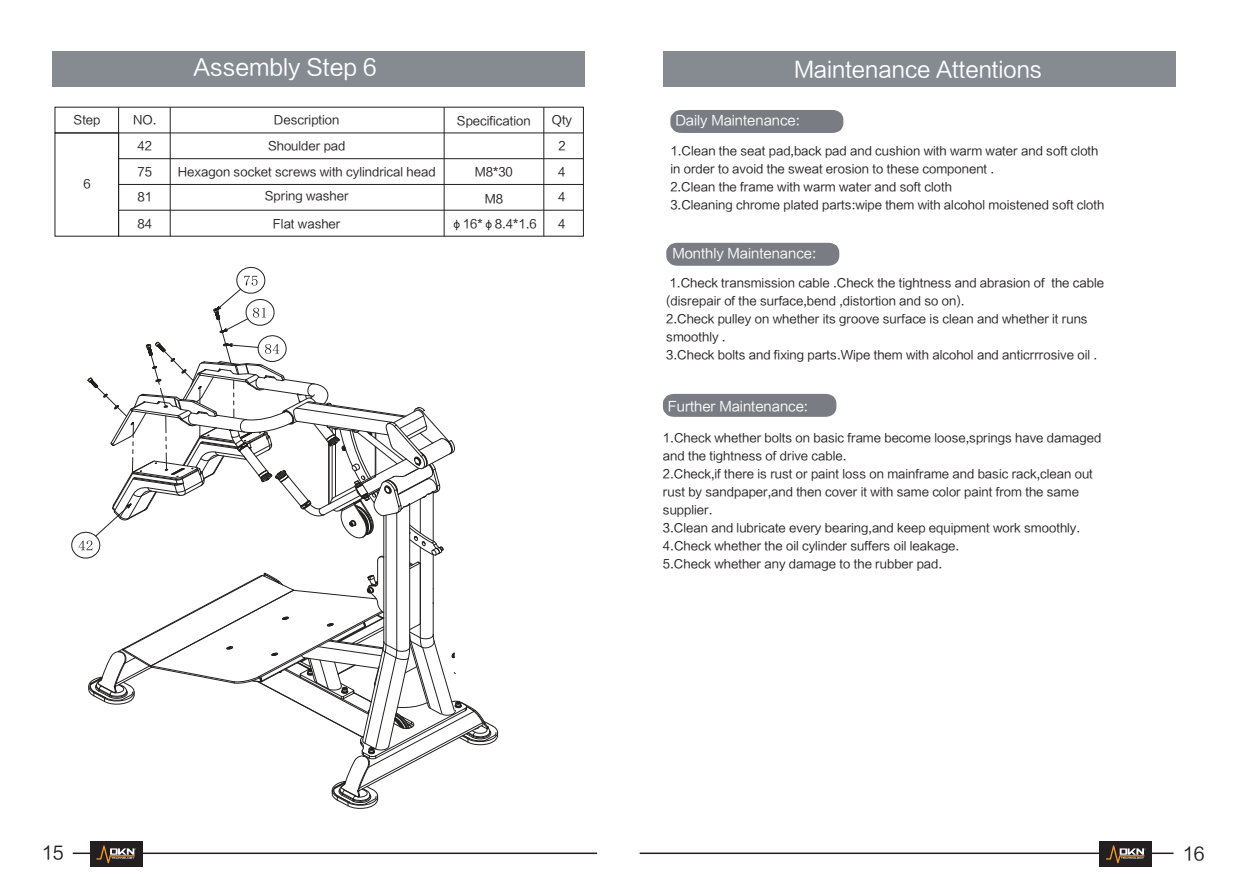
<style>
.page{position:relative;width:1234px;height:893px;background:#fff}
.page>*{position:absolute;margin:0;border:0;box-sizing:border-box;transform-origin:0 0}
.t1{font:22.5px "FZLTHJW GB1 0";color:#fff}
.t2{font:21.75px "FZLTHJW GB1 0";color:#fff}
.t3{font:18px "FZLTHJW GB1 0";color:#231f20}
.t4{font:13.5px "FZLTHJW GB1 0";color:#fff}
.t5{font:12px/18px "FZLTHJW GB1 0";color:#231f20}
</style>
<div class="page">
<div style="left:52px;top:51px;width:532px;height:35px;background:#868b92"></div>
<svg style="left:71px;top:266px;width:428px;height:543px"></svg>
<div style="left:662px;top:51px;width:512px;height:35px;background:#868b92"></div>
<svg style="left:55px;top:107px;width:528px;height:130px"></svg>
<hr style="left:119px;top:184px;width:464px;height:1px;background:#231f20">
<hr style="left:119px;top:210px;width:464px;height:1px;background:#231f20">
<hr style="left:119px;top:158px;width:464px;height:1px;background:#231f20">
<hr style="left:119px;top:133px;width:464px;height:1px;background:#231f20">
<hr style="left:543px;top:107px;width:1px;height:129px;background:#231f20">
<hr style="left:444px;top:107px;width:1px;height:129px;background:#231f20">
<hr style="left:170px;top:107px;width:1px;height:129px;background:#231f20">
<svg style="left:118px;top:107px;width:1px;height:26px"></svg>
<div style="left:670px;top:110px;width:173px;height:23px;background:#797c82"></div>
<div style="left:666px;top:243px;width:173px;height:23px;background:#797c82"></div>
<div style="left:663px;top:394px;width:173px;height:23px;background:#797c82"></div>
<hr style="left:73px;top:852px;width:524px;height:2px;background:#231f20">
<hr style="left:639px;top:852px;width:534px;height:2px;background:#231f20">
<div style="left:90px;top:842px;width:53px;height:25px;background:#231f20"></div>
<svg style="left:96px;top:845px;width:40px;height:18px"></svg>
<div style="left:1099px;top:842px;width:52px;height:25px;background:#231f20"></div>
<svg style="left:1106px;top:845px;width:39px;height:18px"></svg>
<h1 class="t1" style="left:193px;top:55px;width:185px">Assembly Step 6</h1>
<p class="t5" style="left:74px;top:111px;width:28px">Step</p>
<p class="t5" style="left:133px;top:111px;width:25px">NO.</p>
<p class="t5" style="left:274px;top:111px;width:67px">Description</p>
<p class="t5" style="left:457px;top:112px;width:75px">Specification</p>
<p class="t5" style="left:551px;top:111px;width:22px">Qty</p>
<p class="t5" style="left:83px;top:175px;width:9px">6</p>
<p class="t5" style="left:137px;top:137px;width:16px">42</p>
<p class="t5" style="left:268px;top:137px;width:79px">Shoulder pad</p>
<p class="t5" style="left:558px;top:137px;width:9px">2</p>
<p class="t5" style="left:137px;top:163px;width:16px">75</p>
<p class="t5" style="left:178px;top:163px;width:259px">Hexagon socket screws with cylindrical head</p>
<p class="t5" style="left:558px;top:163px;width:9px">4</p>
<p class="t5" style="left:137px;top:188px;width:16px">81</p>
<p class="t5" style="left:137px;top:216px;width:16px">84</p>
<p class="t5" style="left:475px;top:163px;width:40px">M8*30</p>
<p class="t5" style="left:451px;top:187px;width:87px;line-height:25.3px;text-align:center">M8 φ16*φ8.4*1.6</p>
<p class="t5" style="left:265px;top:187px;width:85px">Spring washer</p>
<p class="t5" style="left:273px;top:216px;width:69px">Flat washer</p>
<p class="t5" style="left:558px;top:188px;width:9px">4</p>
<p class="t5" style="left:558px;top:216px;width:9px">4</p>
<h2 class="t2" style="left:794px;top:57px;width:249px">Maintenance Attentions</h2>
<p class="t4" style="left:675px;top:113px;width:126px">Daily Maintenance:</p>
<p class="t5" style="left:670px;top:142px;width:435px">1.Clean the seat pad,back pad and cushion with warm water and soft cloth in order to avoid the sweat erosion to these component .<br>2.Clean the frame with warm water and soft cloth<br>3.Cleaning chrome plated parts:wipe them with alcohol moistened soft cloth</p>
<p class="t4" style="left:672px;top:246px;width:145px">Monthly Maintenance:</p>
<p class="t5" style="left:666px;top:274px;width:439px">1.Check transmission cable .Check the tightness and abrasion of the cable (disrepair of the surface,bend ,distortion and so on).<br>2.Check pulley on whether its groove surface is clean and whether it runs smoothly .<br>3.Check bolts and fixing parts.Wipe them with alcohol and anticrrrosive oil .</p>
<p class="t4" style="left:667px;top:399px;width:142px">Further Maintenance:</p>
<p class="t5" style="left:662px;top:429px;width:440px">1.Check whether bolts on basic frame become loose,springs have damaged and the tightness of drive cable.<br>2.Check,if there is rust or paint loss on mainframe and basic rack,clean out rust by sandpaper,and then cover it with same color paint from the same supplier.<br>3.Clean and lubricate every bearing,and keep equipment work smoothly.<br>4.Check whether the oil cylinder suffers oil leakage.<br>5.Check whether any damage to the rubber pad.</p>
<h3 class="t3" style="left:42px;top:843px;width:23px">15</h3>
<h3 class="t3" style="left:1182px;top:843px;width:23px">16</h3>
</div>
